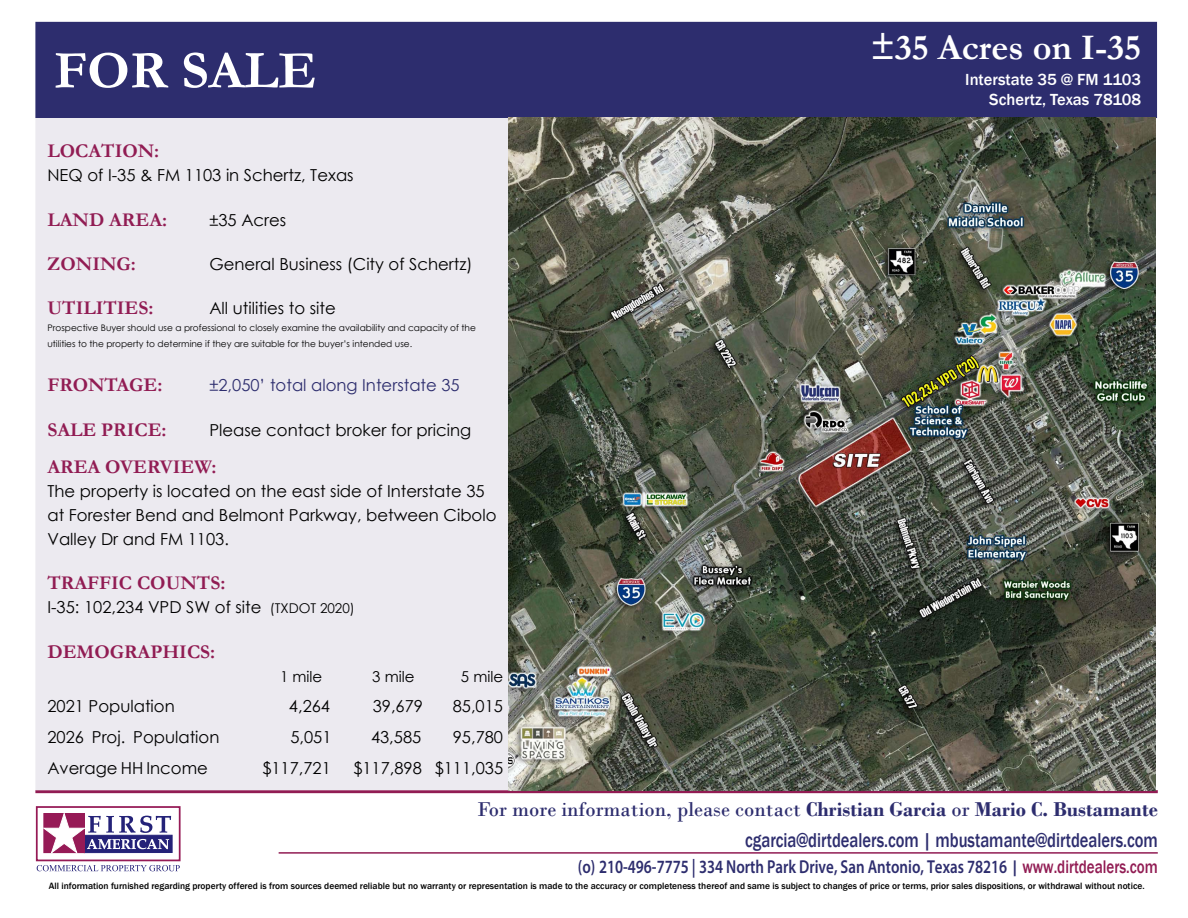
<style>
.page{position:relative;width:1188px;height:918px;background:#fff}
.page>*{position:absolute;margin:0;border:0;box-sizing:border-box;transform-origin:0 0}
.t1{font:700 54px "Garamond";color:#fff}
.t2{font:700 36.3px "Garamond";color:#fff}
.t3{font:21px "Bodoni";color:#2d2d6e}
.t4{font:500 20.7px "Franklin Gothic";color:#2d2d6e;scale:.8 1}
.t5{font:700 19.5px "Garamond";color:#911c53}
.t6{font:600 18.75px "Myriad Pro";color:#2d2d6e;scale:.8 1}
.t7{font:16.5px/24px "Century Gothic";color:#000}
.t8{font:500 16.5px/19.8px "Franklin Gothic";color:#fff;text-align:right}
.t9{font:16.5px "Century Gothic";color:#2d2d6e}
.t10{font:15px "Century Gothic";color:#000}
.t11{font:500 9.45px "Franklin Gothic";color:#000}
.t12{font:9px/16.5px "Century Gothic";color:#000}
.s1{font-size:13.5px}
.s2{font-weight:700}
.s3{font-family:"Franklin Gothic";font-weight:500}
.s4{font-family:"Franklin Gothic";font-weight:500;color:#911c53}
</style>
<div class="page">
<div style="left:35px;top:22px;width:1122px;height:96px;background:#2d2d6e"></div>
<hr style="left:279px;top:852px;width:879px;height:2px;background:#911c53">
<hr style="left:35px;top:790px;width:1123px;height:3px;background:#911c53">
<div style="left:84px;top:835px;width:88px;height:18px;border:1px solid #242278"></div>
<svg style="left:43px;top:813px;width:128px;height:40px"></svg>
<div style="left:36px;top:806px;width:145px;height:55px;border:2px solid #961a56"></div>
<svg style="left:37px;top:865px;width:143px;height:6px"></svg>
<div style="left:35px;top:118px;width:474px;height:672px;background:#eceaf0"></div>
<img style="left:509px;top:118px;width:647px;height:672px">
<h1 class="t1" style="left:54px;top:34px;width:264px">FOR SALE</h1>
<p class="t5" style="left:47px;top:138px;width:113px">LOCATION:</p>
<p class="t7" style="left:47px;top:163px;width:308px">NEQ of I-35 &amp; FM 1103 in Schertz, Texas</p>
<p class="t5" style="left:47px;top:206px;width:121px">LAND AREA:</p>
<p class="t7" style="left:209px;top:207px;width:78px">±35 Acres</p>
<p class="t5" style="left:47px;top:250px;width:90px">ZONING:</p>
<p class="t7" style="left:209px;top:252px;width:265px">General Business (City of Schertz)</p>
<p class="t5" style="left:47px;top:295px;width:108px">UTILITIES:</p>
<p class="t7" style="left:209px;top:296px;width:128px">All utilities to site</p>
<p class="t12" style="left:47px;top:319px;width:430px">Prospective Buyer should use a professional to closely examine the availability and capacity of the utilities to the property to determine if they are suitable for the buyer’s intended use.</p>
<p class="t5" style="left:47px;top:372px;width:116px">FRONTAGE:</p>
<p class="t9" style="left:209px;top:374px;width:252px">±2,050’ total along Interstate 35</p>
<p class="t5" style="left:47px;top:416px;width:121px">SALE PRICE:</p>
<p class="t7" style="left:209px;top:417px;width:263px">Please contact broker for pricing</p>
<p class="t5" style="left:47px;top:454px;width:171px">AREA OVERVIEW:</p>
<p class="t7" style="left:47px;top:479px;width:451px">The property is located on the east side of Interstate 35 at Forester Bend and Belmont Parkway, between Cibolo<br>Valley Dr and FM 1103.</p>
<p class="t5" style="left:47px;top:570px;width:179px">TRAFFIC COUNTS:</p>
<p class="t7" style="left:47px;top:595px;width:309px">I-35: 102,234 VPD SW of site <span class="s1">(TXDOT 2020)</span></p>
<p class="t5" style="left:47px;top:638px;width:169px">DEMOGRAPHICS:</p>
<p class="t10" style="left:280px;top:666px;width:44px">1 mile</p>
<p class="t10" style="left:372px;top:666px;width:44px">3 mile</p>
<p class="t10" style="left:461px;top:666px;width:44px">5 mile</p>
<p class="t7" style="left:47px;top:694px;width:129px">2021 Population</p>
<p class="t7" style="left:289px;top:694px;width:43px">4,264</p>
<p class="t7" style="left:373px;top:694px;width:52px">39,679</p>
<p class="t7" style="left:453px;top:694px;width:52px">85,015</p>
<p class="t7" style="left:47px;top:725px;width:174px">2026 Proj. Population</p>
<p class="t7" style="left:290px;top:725px;width:43px">5,051</p>
<p class="t7" style="left:371px;top:725px;width:52px">43,585</p>
<p class="t7" style="left:453px;top:725px;width:52px">95,780</p>
<p class="t7" style="left:47px;top:756px;width:162px">Average HH Income</p>
<p class="t7" style="left:262px;top:756px;width:70px">$117,721</p>
<p class="t7" style="left:353px;top:756px;width:151px">$117,898 $111,035</p>
<h2 class="t2" style="left:871px;top:23px;width:272px">±35 Acres on I-35</h2>
<p class="t8" style="left:965px;top:70px;width:178px">Interstate 35 @ FM 1103<br>Schertz, Texas 78108</p>
<p class="t3" style="left:477px;top:796px;width:682px">For more information, please contact <span class="s2">Christian Garcia</span> or <span class="s2">Mario C. Bustamante</span></p>
<p class="t4" style="left:745px;top:827px;width:517px">cgarcia@dirtdealers.com | mbustamante@dirtdealers.com</p>
<p class="t6" style="left:578px;top:855px;width:727px">(o) 210-496-7775 | 334 North Park Drive, San Antonio, Texas 78216 <span class="s3">|</span> <span class="s4">www.dirtdealers.com</span></p>
<p class="t11" style="left:49px;top:880px;width:1097px">All information furnished regarding property offered is from sources deemed reliable but no warranty or representation is made to the accuracy or completeness thereof and same is subject to changes of price or terms, prior sales dispositions, or withdrawal without notice.</p>
</div>
